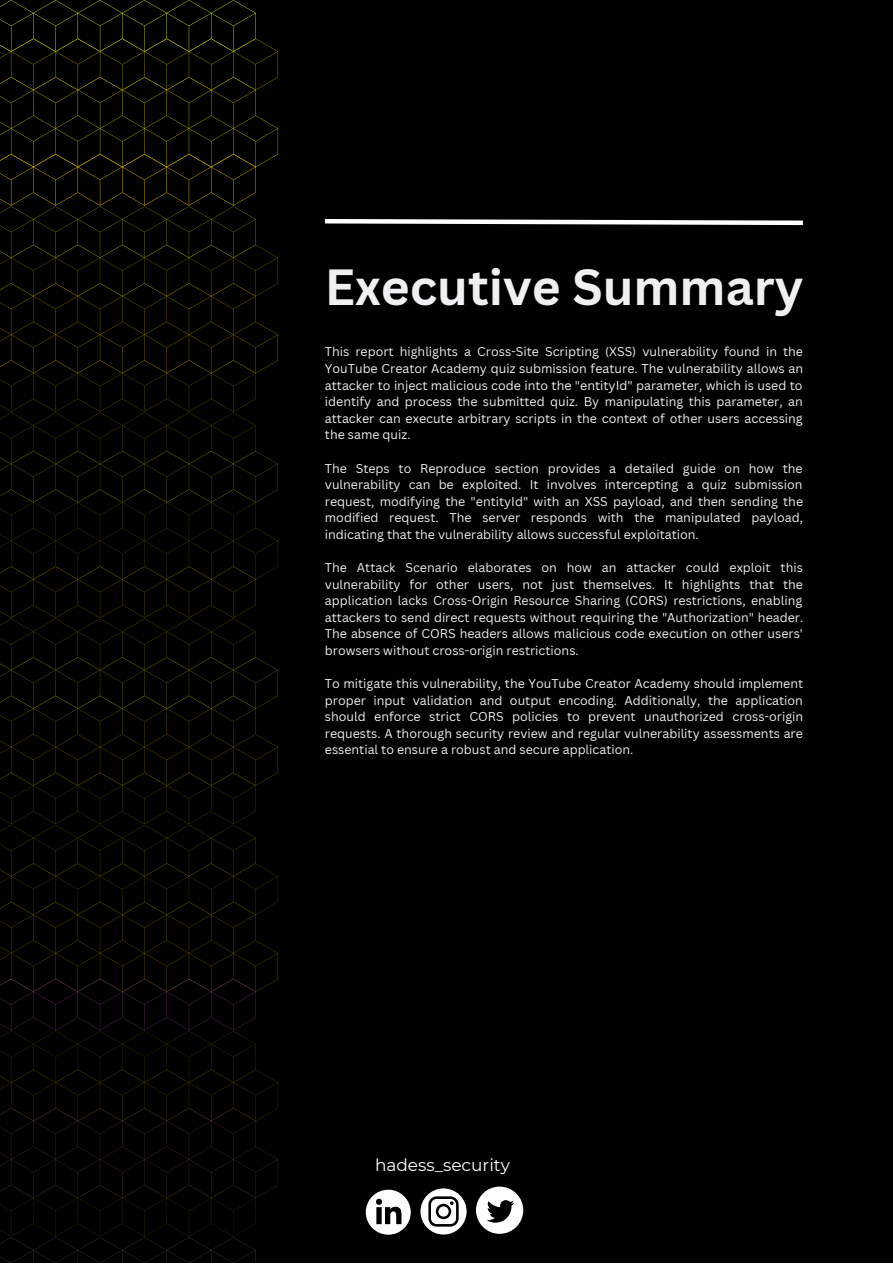
<style>
.page{position:relative;width:893px;height:1264px;background:#fff}
.page>*{position:absolute;margin:0;border:0;box-sizing:border-box;transform-origin:0 0}
.t1{font:700 49.5px "Canva Sans";color:#eff0f2}
.t2{font:16.95px "Montserrat";color:#fff}
.t3{font:12.45px/16.5px "Canva Sans";color:#eff0f2;text-align:justify}
</style>
<div class="page">
<div style="left:0;top:0;width:892px;height:1262px;background:#000"></div>
<svg style="left:366px;top:1189px;width:45px;height:45px"></svg>
<svg style="left:420px;top:1188px;width:46px;height:46px"></svg>
<svg style="left:476px;top:1186px;width:47px;height:47px"></svg>
<svg style="left:324px;top:219px;width:479px;height:7px"></svg>
<svg style="left:0;top:0;width:278px;height:1262px"></svg>
<p class="t1" style="left:325px;top:252px;width:480px">Executive Summary</p>
<p class="t3" style="left:325px;top:343px;width:479px">This report highlights a Cross-Site Scripting (XSS) vulnerability found in the YouTube Creator Academy quiz submission feature. The vulnerability allows an attacker to inject malicious code into the "entityId" parameter, which is used to identify and process the submitted quiz. By manipulating this parameter, an attacker can execute arbitrary scripts in the context of other users accessing the same quiz.</p>
<p class="t3" style="left:325px;top:459px;width:479px">The Steps to Reproduce section provides a detailed guide on how the vulnerability can be exploited. It involves intercepting a quiz submission request, modifying the "entityId" with an XSS payload, and then sending the modified request. The server responds with the manipulated payload, indicating that the vulnerability allows successful exploitation.</p>
<p class="t3" style="left:325px;top:559px;width:480px">The Attack Scenario elaborates on how an attacker could exploit this vulnerability for other users, not just themselves. It highlights that the application lacks Cross-Origin Resource Sharing (CORS) restrictions, enabling attackers to send direct requests without requiring the "Authorization" header.<br>The absence of CORS headers allows malicious code execution on other users' browsers without cross-origin restrictions.</p>
<p class="t3" style="left:325px;top:675px;width:480px">To mitigate this vulnerability, the YouTube Creator Academy should implement proper input validation and output encoding. Additionally, the application should enforce strict CORS policies to prevent unauthorized cross-origin requests. A thorough security review and regular vulnerability assessments are essential to ensure a robust and secure application.</p>
<p class="t2" style="left:375px;top:1154px;width:136px">hadess_security</p>
</div>
